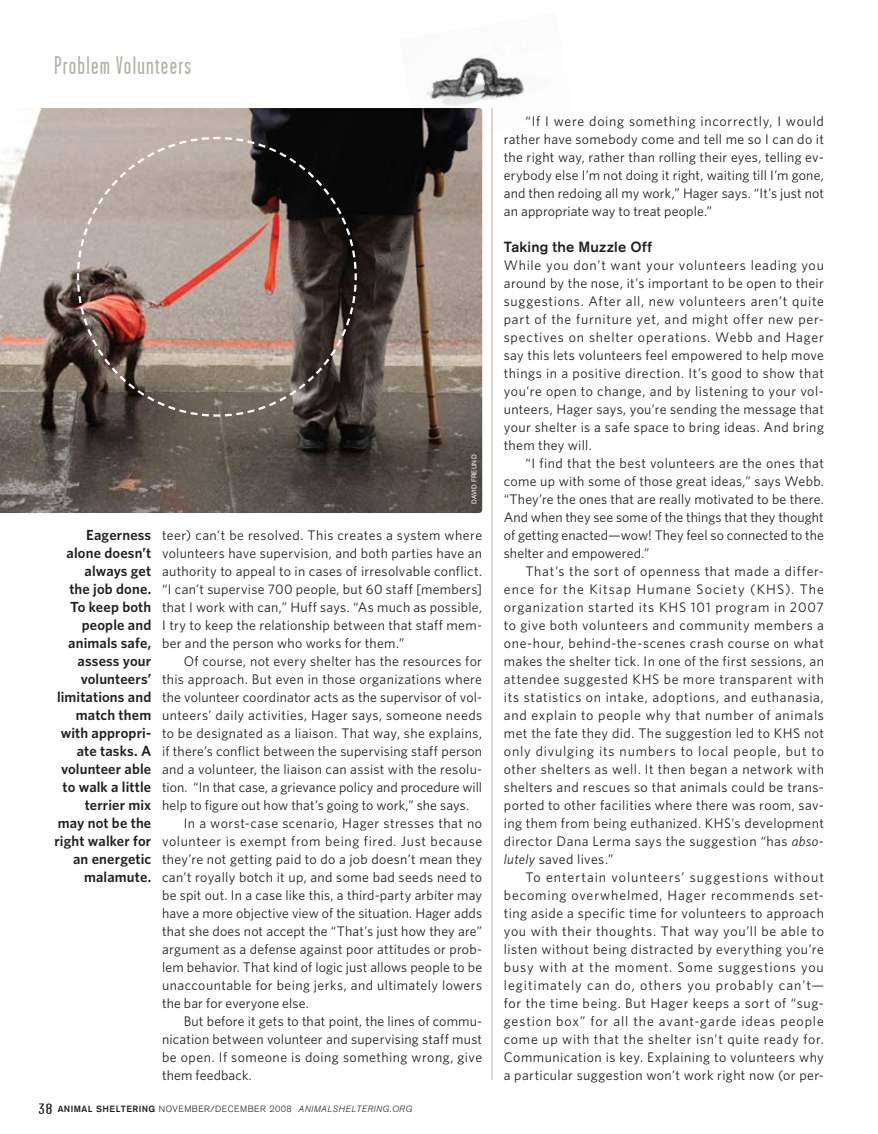
<style>
.page{position:relative;width:878px;height:1134px;background:#fff}
.page>*{position:absolute;margin:0;border:0;box-sizing:border-box;transform-origin:0 0}
.t1{font:25.5px "Garage Gothic";letter-spacing:.05em;color:#b2b1a5}
.t2{font:600 14.7px/18px "Whitney";letter-spacing:.01em;color:#231f20;text-align:right}
.t3{font:500 14.7px "Akzidenz Grotesk BE";letter-spacing:.015em;color:#231f20}
.t4{font:13.8px/18px "Whitney";letter-spacing:.015em;color:#231f20;text-align:justify}
.t5{font:13.8px "Whitney";letter-spacing:.035em;color:#231f20}
.t6{font:13.8px "Whitney";letter-spacing:.045em;color:#231f20}
.t7{font:300 9px "Akzidenz Grotesk BE";letter-spacing:.05em;color:#231f20}
.t8{font:500 9px "Akzidenz Grotesk BE";color:#231f20}
.t9{font:6.75px "Akzidenz Grotesk BE";letter-spacing:.035em;color:#fff}
.s1{font-family:"Garage Gothic";font-weight:400;font-size:15px}
.s2{font-weight:500}
.s3{font-style:italic}
</style>
<div class="page">
<img style="left:426px;top:57px;width:99px;height:87px">
<hr style="left:491px;top:108px;width:1px;height:972px;background:#b2b1a5">
<img style="left:0;top:108px;width:482px;height:405px">
<svg style="left:76px;top:136px;width:282px;height:282px;background:#83736b"></svg>
<h1 class="t1" style="left:54px;top:52px;width:139px">Problem Volunteers</h1>
<p class="t9" style="left:470px;top:504px;width:51px;rotate:-90deg">David Freund</p>
<p class="t2" style="left:55px;top:526px;width:98px">Eagerness alone doesn’t always get<br>the job done.<br>To keep both people and animals safe, assess your volunteers’ limitations and match them with appropri&shy;ate tasks. A volunteer able to walk a little terrier mix may not be the right walker for an energetic malamute.</p>
<p class="t4" style="left:162px;top:526px;width:321px">teer) can’t be resolved. This creates a system where volunteers have supervision, and both parties have an authority to appeal to in cases of irresolvable conflict. “I can’t supervise 700 people, but 60 staff [members] that I work with can,” Huff says. “As much as possible, I try to keep the relationship between that staff mem&shy;ber and the person who works for them.”</p>
<p class="t4" style="left:184px;top:652px;width:300px">Of course, not every shelter has the resources for</p>
<p class="t4" style="left:162px;top:670px;width:321px">this approach. But even in those organizations where</p>
<p class="t4" style="left:162px;top:688px;width:321px">the volunteer coordinator acts as the supervisor of vol-</p>
<p class="t4" style="left:162px;top:706px;width:321px">unteers’ daily activities, Hager says, someone needs</p>
<p class="t4" style="left:162px;top:724px;width:321px">to be designated as a liaison. That way, she explains,</p>
<p class="t4" style="left:162px;top:742px;width:321px">if there’s conflict between the supervising staff person</p>
<p class="t4" style="left:162px;top:760px;width:321px">and a volunteer, the liaison can assist with the resolu-</p>
<p class="t4" style="left:162px;top:778px;width:321px">tion. “In that case, a grievance policy and procedure will</p>
<p class="t4" style="left:162px;top:796px;width:308px">help to figure out how that’s going to work,” she says.</p>
<p class="t5" style="left:184px;top:815px;width:300px">In a worst-case scenario, Hager stresses that no</p>
<p class="t6" style="left:162px;top:833px;width:321px">volunteer is exempt from being fired. Just because</p>
<p class="t4" style="left:162px;top:850px;width:321px">they’re not getting paid to do a job doesn’t mean they</p>
<p class="t4" style="left:162px;top:868px;width:321px">can’t royally botch it up, and some bad seeds need to</p>
<p class="t4" style="left:162px;top:886px;width:321px">be spit out. In a case like this, a third-party arbiter may</p>
<p class="t4" style="left:162px;top:904px;width:321px">have a more objective view of the situation. Hager adds</p>
<p class="t4" style="left:162px;top:922px;width:321px">that she does not accept the “That’s just how they are”</p>
<p class="t4" style="left:162px;top:940px;width:321px">argument as a defense against poor attitudes or prob-</p>
<p class="t4" style="left:162px;top:958px;width:321px">lem behavior. That kind of logic just allows people to be</p>
<p class="t4" style="left:162px;top:976px;width:321px">unaccountable for being jerks, and ultimately lowers</p>
<p class="t4" style="left:162px;top:994px;width:148px">the bar for everyone else.</p>
<p class="t4" style="left:184px;top:1012px;width:300px">But before it gets to that point, the lines of commu-</p>
<p class="t4" style="left:162px;top:1030px;width:321px">nication between volunteer and supervising staff must</p>
<p class="t5" style="left:162px;top:1049px;width:321px">be open. If someone is doing something wrong, give</p>
<p class="t4" style="left:162px;top:1066px;width:91px">them feedback.</p>
<p class="t8" style="left:39px;top:1104px;width:43px"><span class="s1">38</span> Animal</p>
<p class="t7" style="left:96px;top:1104px;width:317px"><span class="s2">Sheltering</span> NOVEMBER/DECEMBER 2008 <span class="s3">ANIMALSHELTERING.ORG</span></p>
<p class="t4" style="left:504px;top:112px;width:321px;text-indent:22px">“If I were doing something incorrectly, I would rather have somebody come and tell me so I can do it the right way, rather than rolling their eyes, telling ev&shy;erybody else I’m not doing it right, waiting till I’m gone, and then redoing all my work,” Hager says. “It’s just not an appropriate way to treat people.”</p>
<p class="t3" style="left:504px;top:238px;width:150px">Taking the Muzzle Off</p>
<p class="t4" style="left:504px;top:256px;width:321px">While you don’t want your volunteers leading you around by the nose, it’s important to be open to their suggestions. After all, new volunteers aren’t quite part of the furniture yet, and might offer new per&shy;spectives on shelter operations. Webb and Hager say this lets volunteers feel empowered to help move things in a positive direction. It’s good to show that you’re open to change, and by listening to your vol&shy;unteers, Hager says, you’re sending the message that your shelter is a safe space to bring ideas. And bring them they will.</p>
<p class="t4" style="left:504px;top:454px;width:322px;text-indent:22px">“I find that the best volunteers are the ones that come up with some of those great ideas,” says Webb. “They’re the ones that are really motivated to be there.<br>And when they see some of the things that they thought of getting enacted—wow! They feel so connected to the shelter and empowered.”</p>
<p class="t4" style="left:504px;top:562px;width:321px;text-indent:22px">That’s the sort of openness that made a differ&shy;ence for the Kitsap Humane Society (KHS). The organization started its KHS 101 program in 2007 to give both volunteers and community members a one-hour, behind-the-scenes crash course on what makes the shelter tick. In one of the first sessions, an attendee suggested KHS be more transparent with its statistics on intake, adoptions, and euthanasia, and explain to people why that number of animals met the fate they did. The suggestion led to KHS not only divulging its numbers to local people, but to other shelters as well. It then began a network with shelters and rescues so that animals could be trans&shy;ported to other facilities where there was room, sav&shy;ing them from being euthanized. KHS’s development director Dana Lerma says the suggestion “has <span class="s3">abso&shy;lutely</span> saved lives.”</p>
<p class="t4" style="left:504px;top:868px;width:321px;text-indent:22px">To entertain volunteers’ suggestions without becoming overwhelmed, Hager recommends set&shy;ting aside a specific time for volunteers to approach you with their thoughts. That way you’ll be able to listen without being distracted by everything you’re busy with at the moment. Some suggestions you legitimately can do, others you probably can’t— for the time being. But Hager keeps a sort of “sug&shy;gestion box” for all the avant-garde ideas people come up with that the shelter isn’t quite ready for.<br>Communication is key. Explaining to volunteers why a particular suggestion won’t work right now (or per-</p>
</div>
